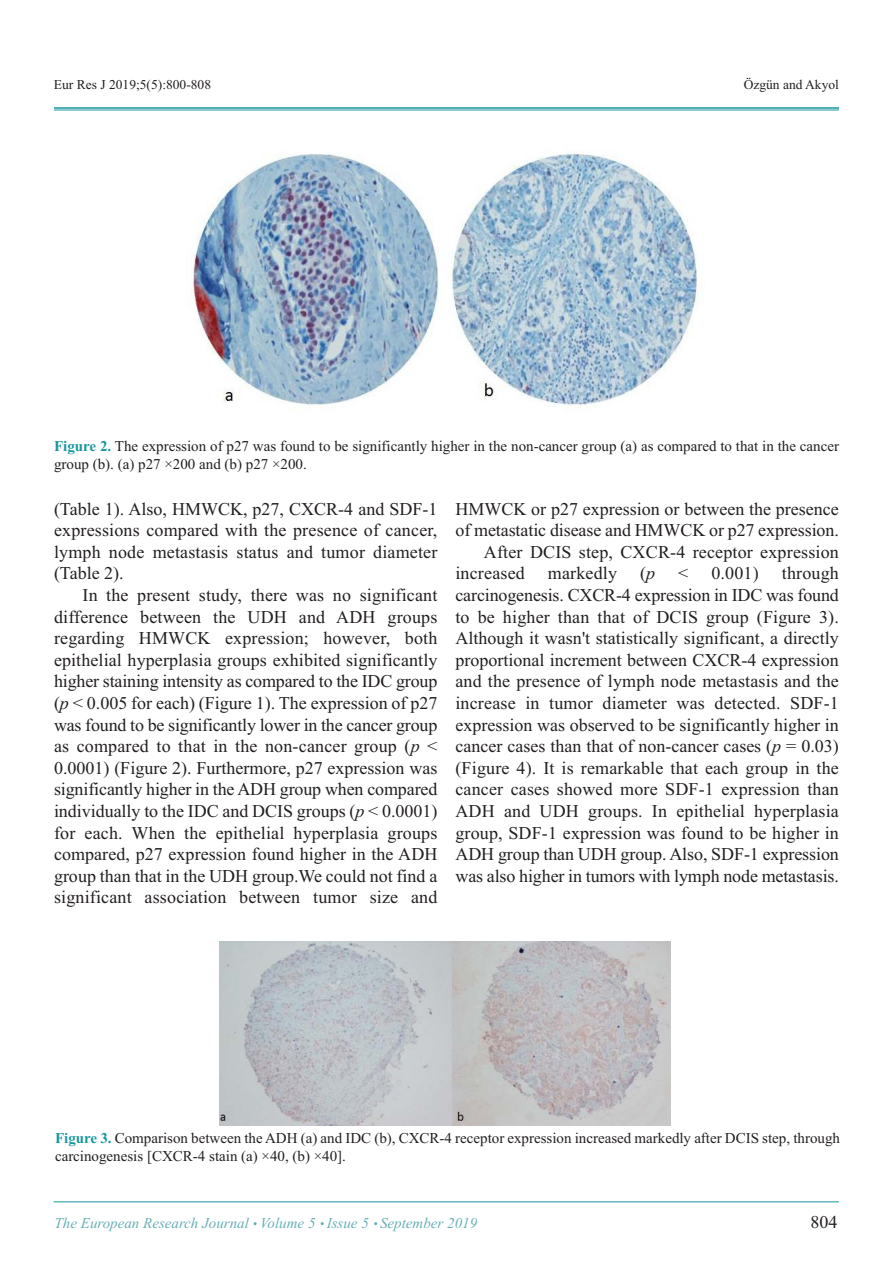
<style>
.page{position:relative;width:893px;height:1263px;background:#fff}
.page>*{position:absolute;margin:0;border:0;box-sizing:border-box;transform-origin:0 0}
.t1{font:18px/21.6px "Times New Roman";letter-spacing:.005em;color:#231f20;text-align:justify}
.t2{font:15px/18px "Times New Roman";color:#231f20}
.t3{font:italic 15px "Times New Roman";color:#67afb5}
.t4{font:13.5px "Times New Roman";color:#231f20}
.s1{font-weight:700;color:#18979e}
.s2{font-style:italic}
</style>
<div class="page">
<hr style="left:54px;top:1201px;width:785px;height:1px;background:#18979e">
<hr style="left:54px;top:107px;width:785px;height:2px;background:#18979e">
<hr style="left:54px;top:110px;width:785px;height:1px;background:#18979e">
<img style="left:191px;top:153px;width:508px;height:254px">
<img style="left:220px;top:942px;width:450px;height:183px">
<p class="t4" style="left:54px;top:77px;width:159px">Eur Res J 2019;5(5):800-808</p>
<p class="t4" style="left:744px;top:77px;width:97px">Özgün and Akyol</p>
<p class="t2" style="left:54px;top:437px;width:786px"><span class="s1">Figure 2.</span> The expression of p27 was found to be significantly higher in the non-cancer group (a) as compared to that in the cancer group (b). (a) p27 ×200 and (b) p27 ×200.</p>
<p class="t1" style="left:54px;top:497px;width:385px">(Table 1). Also, HMWCK, p27, CXCR-4 and SDF-1 expressions compared with the presence of cancer, lymph node metastasis status and tumor diameter (Table 2).</p>
<p class="t1" style="left:54px;top:584px;width:385px;text-indent:28px">In the present study, there was no significant difference between the UDH and ADH groups regarding HMWCK expression; however, both epithelial hyperplasia groups exhibited significantly higher staining intensity as compared to the IDC group (<span class="s2">p</span> &lt; 0.005 for each) (Figure 1). The expression of p27 was found to be significantly lower in the cancer group as compared to that in the non-cancer group (<span class="s2">p</span> &lt; 0.0001) (Figure 2). Furthermore, p27 expression was significantly higher in the ADH group when compared individually to the IDC and DCIS groups (<span class="s2">p</span> &lt; 0.0001) for each. When the epithelial hyperplasia groups compared, p27 expression found higher in the ADH group than that in the UDH group.We could not find a significant association between tumor size and</p>
<p class="t1" style="left:455px;top:497px;width:385px">HMWCK or p27 expression or between the presence</p>
<p class="t1" style="left:455px;top:519px;width:385px">of metastatic disease and HMWCK or p27 expression.</p>
<p class="t1" style="left:484px;top:541px;width:356px">After DCIS step, CXCR-4 receptor expression</p>
<p class="t1" style="left:455px;top:562px;width:71px">increased</p>
<p class="t1" style="left:548px;top:562px;width:71px">markedly</p>
<p class="t1" style="left:640px;top:562px;width:17px">(<span class="s2">p</span></p>
<p class="t1" style="left:678px;top:562px;width:12px">&lt;</p>
<p class="t1" style="left:711px;top:562px;width:49px">0.001)</p>
<p class="t1" style="left:455px;top:562px;width:385px;text-indent:326px">through carcinogenesis. CXCR-4 expression in IDC was found to be higher than that of DCIS group (Figure 3).<br>Although it wasn't statistically significant, a directly proportional increment between CXCR-4 expression and the presence of lymph node metastasis and the increase in tumor diameter was detected. SDF-1 expression was observed to be significantly higher in cancer cases than that of non-cancer cases (<span class="s2">p</span> = 0.03) (Figure 4). It is remarkable that each group in the cancer cases showed more SDF-1 expression than ADH and UDH groups. In epithelial hyperplasia group, SDF-1 expression was found to be higher in ADH group than UDH group. Also, SDF-1 expression was also higher in tumors with lymph node metastasis.</p>
<p class="t2" style="left:55px;top:1129px;width:786px"><span class="s1">Figure 3.</span> Comparison between the ADH (a) and IDC (b), CXCR-4 receptor expression increased markedly after DCIS step, through carcinogenesis [CXCR-4 stain (a) ×40, (b) ×40].</p>
<p class="t3" style="left:55px;top:1214px;width:424px">The European Research Journal Volume 5 Issue 5 September 2019</p>
<p class="t1" style="left:811px;top:1211px;width:28px">804</p>
</div>
